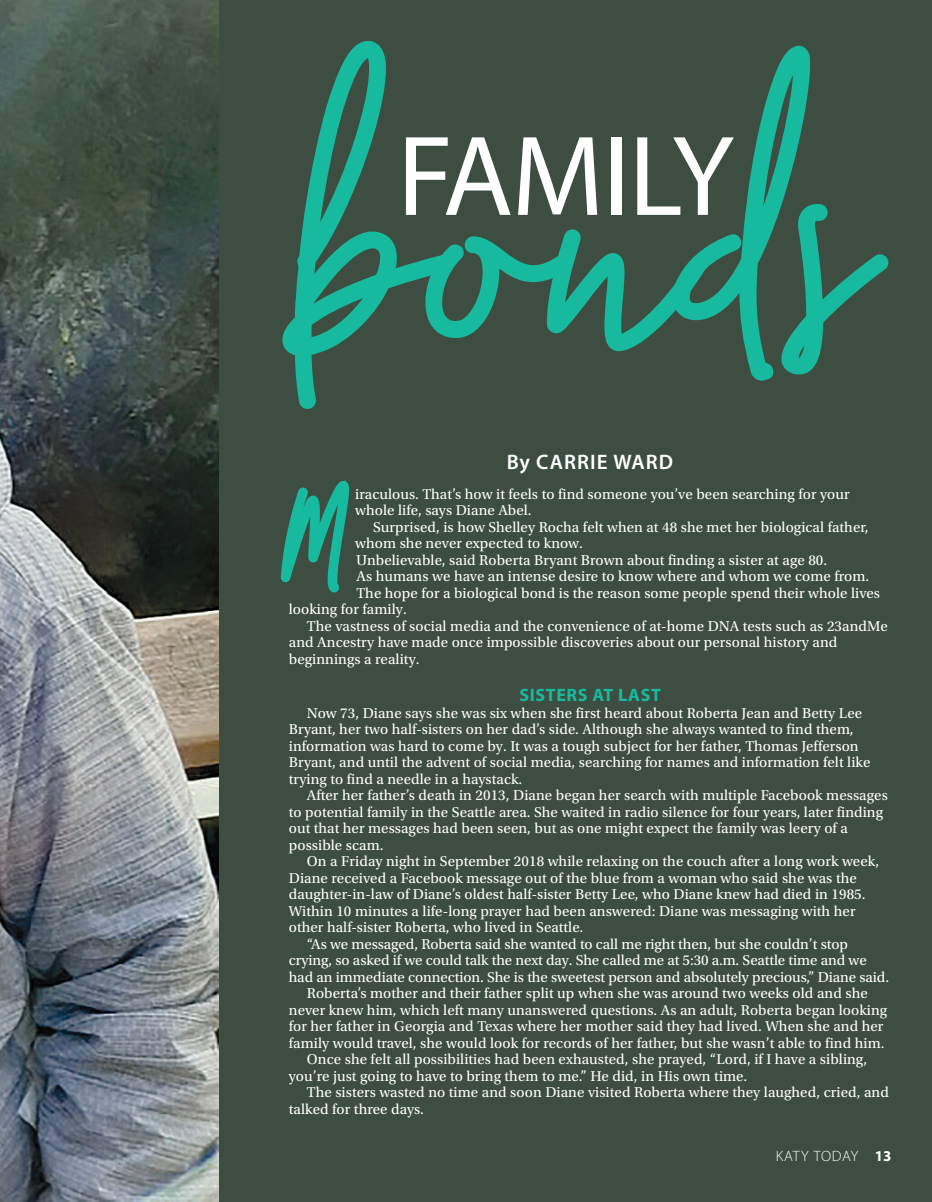
<style>
.page{position:relative;width:932px;height:1202px;background:#fff}
.page>*{position:absolute;margin:0;border:0;box-sizing:border-box;transform-origin:0 0}
.t1{font:387.45px "Ball Pen Regular";color:#17ba9e}
.t2{font:114.9px "Myriad Pro";letter-spacing:-.015em;color:#fff}
.Normal__Web{font:600 21px "Myriad Pro";letter-spacing:.05em;color:#fff}
.Body_Copy{font:700 18px "Myriad Pro";letter-spacing:.035em;color:#17ba9e}
.Body_Copy-2{font:15px/16.5px "Utopia Std";letter-spacing:.005em;color:#fff}
.t3{font:300 15px "Myriad Pro";letter-spacing:.035em;color:#fff}
.s1{font-weight:700}
</style>
<div class="page">
<div style="left:167px;top:0;width:765px;height:1202px;background:#3e4d42"></div>
<svg style="left:280px;top:480px;width:70px;height:113px"></svg>
<img style="left:0;top:0;width:218px;height:1201px">
<p class="t1" style="left:303px;top:-36px;width:573px">bonds</p>
<p class="t2" style="left:397px;top:105px;width:338px">FAMILY</p>
<p class="Normal__Web" style="left:507px;top:448px;width:168px">By CARRIE WARD</p>
<p class="Body_Copy-2" style="left:355px;top:486px;width:496px">iraculous. That’s how it feels to find someone you’ve been searching for your whole life, says Diane Abel.</p>
<p class="Body_Copy-2" style="left:355px;top:519px;width:514px;text-indent:18px">Surprised, is how Shelley Rocha felt when at 48 she met her biological father, whom she never expected to know.</p>
<p class="Body_Copy-2" style="left:356px;top:552px;width:472px">Unbelievable, said Roberta Bryant Brown about finding a sister at age 80.</p>
<p class="Body_Copy-2" style="left:356px;top:568px;width:514px">As humans we have an intense desire to know where and whom we come from.</p>
<p class="Body_Copy-2" style="left:356px;top:585px;width:525px">The hope for a biological bond is the reason some people spend their whole lives</p>
<p class="Body_Copy-2" style="left:289px;top:601px;width:119px">looking for family.</p>
<p class="Body_Copy-2" style="left:289px;top:618px;width:600px;text-indent:18px">The vastness of social media and the convenience of at-home DNA tests such as 23andMe and Ancestry have made once impossible discoveries about our personal history and beginnings a reality.</p>
<p class="Body_Copy" style="left:519px;top:683px;width:143px">SISTERS AT LAST</p>
<p class="Body_Copy-2" style="left:289px;top:705px;width:583px;text-indent:18px">Now 73, Diane says she was six when she first heard about Roberta Jean and Betty Lee Bryant, her two half-sisters on her dad’s side. Although she always wanted to find them, information was hard to come by. It was a tough subject for her father, Thomas Jefferson Bryant, and until the advent of social media, searching for names and information felt like trying to find a needle in a haystack.</p>
<p class="Body_Copy-2" style="left:289px;top:787px;width:600px;text-indent:18px">After her father’s death in 2013, Diane began her search with multiple Facebook messages to potential family in the Seattle area. She waited in radio silence for four years, later finding out that her messages had been seen, but as one might expect the family was leery of a possible scam.</p>
<p class="Body_Copy-2" style="left:289px;top:853px;width:591px;text-indent:18px">On a Friday night in September 2018 while relaxing on the couch after a long work week, Diane received a Facebook message out of the blue from a woman who said she was the daughter-in-law of Diane’s oldest half-sister Betty Lee, who Diane knew had died in 1985.<br>Within 10 minutes a life-long prayer had been answered: Diane was messaging with her other half-sister Roberta, who lived in Seattle.</p>
<p class="Body_Copy-2" style="left:289px;top:936px;width:601px;text-indent:18px">“As we messaged, Roberta said she wanted to call me right then, but she couldn’t stop crying, so asked if we could talk the next day. She called me at 5:30 a.m. Seattle time and we had an immediate connection. She is the sweetest person and absolutely precious,” Diane said.</p>
<p class="Body_Copy-2" style="left:289px;top:985px;width:600px;text-align:center">Roberta’s mother and their father split up when she was around two weeks old and she never knew him, which left many unanswered questions. As an adult, Roberta began looking for her father in Georgia and Texas where her mother said they had lived. When she and her family would travel, she would look for records of her father, but she wasn’t able to find him.</p>
<p class="Body_Copy-2" style="left:289px;top:1051px;width:579px;text-indent:18px">Once she felt all possibilities had been exhausted, she prayed, “Lord, if I have a sibling, you’re just going to have to bring them to me.” He did, in His own time.</p>
<p class="Body_Copy-2" style="left:289px;top:1084px;width:601px;text-indent:18px">The sisters wasted no time and soon Diane visited Roberta where they laughed, cried, and talked for three days.</p>
<p class="t3" style="left:775px;top:1148px;width:117px">KATY TODAY <span class="s1">13</span></p>
</div>
